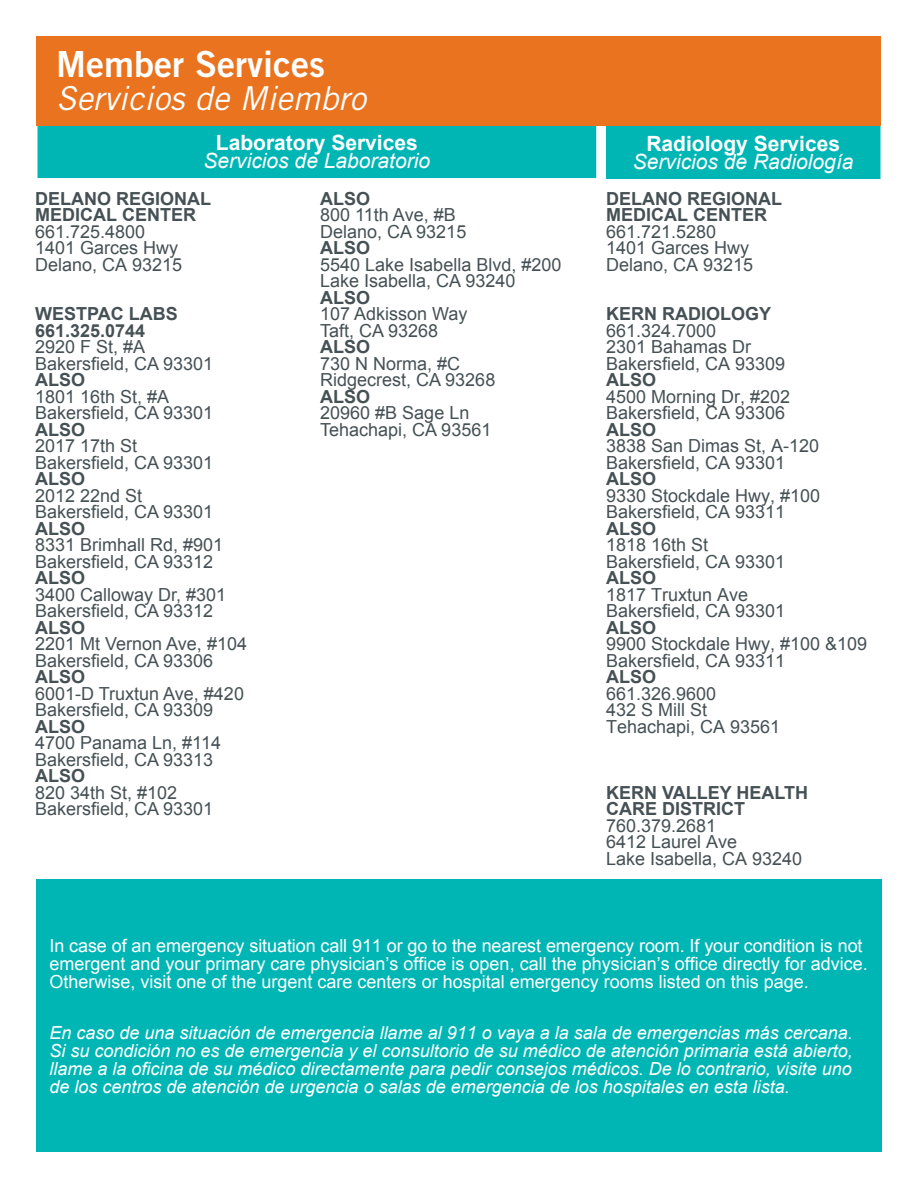
<style>
.page{position:relative;width:918px;height:1188px;background:#fff}
.page>*{position:absolute;margin:0;border:0;box-sizing:border-box;transform-origin:0 0}
.t1{font:36px "Trade Gothic LT Std Bd 2";color:#fff}
.t2{font:italic 33px "Trade Gothic LT Std";color:#fff}
.Body_text{font:italic 21px "Arial";color:#fff}
.Body_Text{font:italic 21px "Arial";color:#fff}
.Body_text-2{font:700 21px "Arial";color:#fff}
.Body_Text-2{font:700 21px "Arial";color:#fff}
.Body_text-3{font:18px/16.5px "Arial";color:#465155}
.Specialists{font:italic 18px/18px "Arial";color:#fff;text-align:justify}
.Specialists-2{font:18px/18px "Arial";color:#fff}
.Body_text-4{font:700 18px "Arial";color:#465155}
.Specialists-3{font:700 18px "Arial";color:#465155}
.s1{font-weight:700}
</style>
<div class="page">
<div style="left:605px;top:125px;width:276px;height:55px;background:#00b6b5"></div>
<div style="left:604px;top:124px;width:278px;height:57px;border:2px solid #fff"></div>
<div style="left:36px;top:879px;width:846px;height:273px;background:#00b6b5"></div>
<div style="left:37px;top:125px;width:560px;height:54px;background:#00b6b5"></div>
<div style="left:36px;top:124px;width:562px;height:56px;border:2px solid #fff"></div>
<div style="left:36px;top:36px;width:845px;height:90px;background:#e9731e"></div>
<p class="t1" style="left:56px;top:42px;width:270px">Member Services</p>
<p class="t2" style="left:56px;top:79px;width:311px">Servicios de Miembro</p>
<p class="Body_text-2" style="left:216px;top:129px;width:203px">Laboratory Services</p>
<p class="Body_text" style="left:204px;top:148px;width:228px">Servicios de Laboratorio</p>
<p class="Body_text-4" style="left:35px;top:187px;width:178px">DELANO REGIONAL</p>
<p class="Body_text-4" style="left:35px;top:203px;width:162px">MEDICAL CENTER</p>
<p class="Body_text-3" style="left:35px;top:224px;width:112px">661.725.4800</p>
<p class="Body_text-3" style="left:35px;top:240px;width:145px">1401 Garces Hwy</p>
<p class="Body_text-3" style="left:35px;top:257px;width:149px">Delano, CA 93215</p>
<p class="Body_text-4" style="left:35px;top:302px;width:144px">WESTPAC LABS</p>
<p class="Body_text-4" style="left:35px;top:319px;width:112px">661.325.0744</p>
<p class="Body_text-3" style="left:35px;top:339px;width:213px">2920 F St, #A<br>Bakersfield, CA 93301<br><span class="s1">ALSO<br></span>1801 16th St, #A<br>Bakersfield, CA 93301<br><span class="s1">ALSO<br></span>2017 17th St<br>Bakersfield, CA 93301<br><span class="s1">ALSO<br></span>2012 22nd St<br>Bakersfield, CA 93301<br><span class="s1">ALSO<br></span>8331 Brimhall Rd, #901<br>Bakersfield, CA 93312<br><span class="s1">ALSO<br></span>3400 Calloway Dr, #301<br>Bakersfield, CA 93312<br><span class="s1">ALSO<br></span>2201 Mt Vernon Ave, #104<br>Bakersfield, CA 93306<br><span class="s1">ALSO<br></span>6001-D Truxtun Ave, #420<br>Bakersfield, CA 93309<br><span class="s1">ALSO<br></span>4700 Panama Ln, #114<br>Bakersfield, CA 93313<br><span class="s1">ALSO<br></span>820 34th St, #102<br>Bakersfield, CA 93301</p>
<p class="Body_text-3" style="left:320px;top:191px;width:243px"><span class="s1">ALSO<br></span>800 11th Ave, #B<br>Delano, CA 93215<br><span class="s1">ALSO<br></span>5540 Lake Isabella Blvd, #200<br>Lake Isabella, CA 93240<br><span class="s1">ALSO<br></span>107 Adkisson Way<br>Taft, CA 93268<br><span class="s1">ALSO<br></span>730 N Norma, #C<br>Ridgecrest, CA 93268<br><span class="s1">ALSO<br></span>20960 #B Sage Ln<br>Tehachapi, CA 93561</p>
<p class="Body_Text-2" style="left:646px;top:130px;width:195px">Radiology Services</p>
<p class="Body_Text" style="left:633px;top:148px;width:222px">Servicios de Radiología</p>
<p class="Body_text-4" style="left:606px;top:187px;width:178px">DELANO REGIONAL</p>
<p class="Body_text-4" style="left:606px;top:203px;width:162px">MEDICAL CENTER</p>
<p class="Body_text-3" style="left:606px;top:224px;width:112px">661.721.5280</p>
<p class="Body_text-3" style="left:606px;top:240px;width:145px">1401 Garces Hwy</p>
<p class="Body_text-3" style="left:606px;top:257px;width:149px">Delano, CA 93215</p>
<p class="Body_text-3" style="left:606px;top:306px;width:216px"><span class="s1">KERN RADIOLOGY<br></span>661.324.7000<br>2301 Bahamas Dr<br>Bakersfield, CA 93309<br><span class="s1">ALSO<br></span>4500 Morning Dr, #202<br>Bakersfield, CA 93306<br><span class="s1">ALSO<br></span>3838 San Dimas St, A-120<br>Bakersfield, CA 93301<br><span class="s1">ALSO<br></span>9330 Stockdale Hwy, #100<br>Bakersfield, CA 93311</p>
<p class="Body_text-3" style="left:606px;top:521px;width:104px"><span class="s1">ALSO<br></span>1818 16th St</p>
<p class="Body_text-3" style="left:606px;top:554px;width:181px">Bakersfield, CA 93301<br><span class="s1">ALSO<br></span>1817 Truxtun Ave</p>
<p class="Body_text-3" style="left:606px;top:603px;width:181px">Bakersfield, CA 93301</p>
<p class="Specialists-3" style="left:606px;top:616px;width:52px">ALSO</p>
<p class="Body_text-3" style="left:606px;top:636px;width:263px">9900 Stockdale Hwy, #100 &amp;109</p>
<p class="Body_text-3" style="left:606px;top:653px;width:181px">Bakersfield, CA 93311</p>
<p class="Specialists-3" style="left:606px;top:665px;width:52px">ALSO</p>
<p class="Body_text-3" style="left:606px;top:686px;width:112px">661.326.9600</p>
<p class="Body_text-3" style="left:606px;top:702px;width:103px">432 S Mill St</p>
<p class="Body_text-3" style="left:606px;top:719px;width:176px">Tehachapi, CA 93561</p>
<p class="Specialists-3" style="left:606px;top:781px;width:204px">KERN VALLEY HEALTH</p>
<p class="Specialists-3" style="left:606px;top:797px;width:140px">CARE DISTRICT</p>
<p class="Body_text-3" style="left:606px;top:818px;width:112px">760.379.2681</p>
<p class="Body_text-3" style="left:606px;top:834px;width:133px">6412 Laurel Ave</p>
<p class="Body_text-3" style="left:606px;top:851px;width:198px">Lake Isabella, CA 93240</p>
<p class="Specialists-2" style="left:50px;top:936px;width:820px">In case of an emergency situation call 911 or go to the nearest emergency room. If your condition is not emergent and your primary care physician’s office is open, call the physician’s office directly for advice.<br>Otherwise, visit one of the urgent care centers or hospital emergency rooms listed on this page.</p>
<p class="Specialists" style="left:50px;top:1024px;width:805px">En caso de una situación de emergencia llame al 911 o vaya a la sala de emergencias más cercana.<br>Si su condición no es de emergencia y el consultorio de su médico de atención primaria está abierto, llame a la oficina de su médico directamente para pedir consejos médicos. De lo contrario, visite uno de los centros de atención de urgencia o salas de emergencia de los hospitales en esta lista.</p>
</div>
